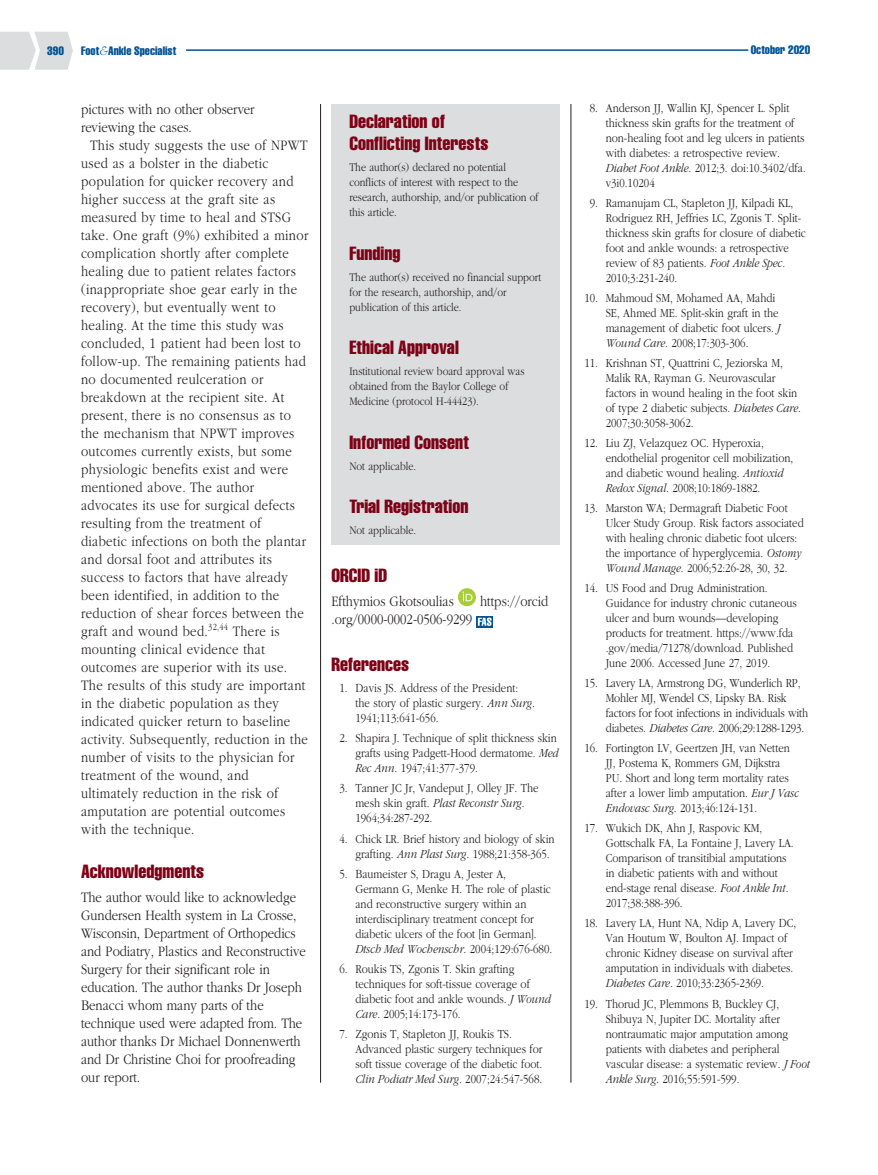
<style>
.page{position:relative;width:878px;height:1175px;background:#fff}
.page>*{position:absolute;margin:0;border:0;box-sizing:border-box;transform-origin:0 0}
.t1{font:18.75px/22.5px "Helvetica LT Std Comp";color:#7d0216}
.t2{font:300 15px/18px "ITC Garamond Std";letter-spacing:.03em;color:#231f20;scale:.85 1}
.t3{font:300 15px/18px "ITC Garamond Std";color:#231f20;scale:.85 1}
.t4{font:300 12.75px/15px "ITC Garamond Std";color:#231f20;scale:.85 1}
.t5{font:300 12px/15px "ITC Garamond Std";color:#231f20;scale:.85 1}
.t6{font:12px "Helvetica LT Std Comp";color:#005495}
.t7{font:300 9.75px "ITC Garamond Std";color:#231f20;scale:.85 1}
.s1{font-family:"ITC Garamond Std";font-weight:300;font-style:italic;font-size:13.5px}
.s2{font-style:italic}
</style>
<div class="page">
<hr style="left:186px;top:49px;width:562px;height:2px;background:#005495">
<svg style="left:0;top:32px;width:73px;height:38px;background:#dfe0e2"></svg>
<hr style="left:320px;top:104px;width:1px;height:978px;background:#231f20">
<hr style="left:570px;top:104px;width:1px;height:978px;background:#231f20">
<div style="left:331px;top:104px;width:229px;height:440px;background:#dcdddf"></div>
<svg style="left:458px;top:588px;width:18px;height:18px"></svg>
<svg style="left:462px;top:591px;width:10px;height:10px"></svg>
<svg style="left:476px;top:616px;width:17px;height:11px"></svg>
<svg style="left:478px;top:617px;width:13px;height:9px"></svg>
<p class="t6" style="left:47px;top:43px;width:18px">390</p>
<p class="t6" style="left:81px;top:43px;width:97px">Foot <span class="s1">&amp;</span> Ankle Specialist</p>
<p class="t6" style="left:750px;top:42px;width:61px">October 2020</p>
<p class="t3" style="left:81px;top:101px;width:206px">pictures with no other observer reviewing the cases.</p>
<p class="t2" style="left:81px;top:137px;width:269px;text-indent:9px">This study suggests the use of NPWT used as a bolster in the diabetic population for quicker recovery and higher success at the graft site as measured by time to heal and STSG take. One graft (9%) exhibited a minor complication shortly after complete healing due to patient relates factors (inappropriate shoe gear early in the recovery), but eventually went to healing. At the time this study was concluded, 1 patient had been lost to follow-up. The remaining patients had no documented reulceration or breakdown at the recipient site. At present, there is no consensus as to the mechanism that NPWT improves outcomes currently exists, but some physiologic benefits exist and were mentioned above. The author advocates its use for surgical defects resulting from the treatment of diabetic infections on both the plantar and dorsal foot and attributes its success to factors that have already been identified, in addition to the reduction of shear forces between the graft and wound bed.</p>
<p class="t7" style="left:208px;top:621px;width:25px">32,44</p>
<p class="t2" style="left:81px;top:623px;width:268px;text-indent:152px">There is mounting clinical evidence that outcomes are superior with its use.<br>The results of this study are important in the diabetic population as they indicated quicker return to baseline activity. Subsequently, reduction in the number of visits to the physician for treatment of the wound, and ultimately reduction in the risk of amputation are potential outcomes with the technique.</p>
<h1 class="t1" style="left:81px;top:859px;width:125px">Acknowledgments</h1>
<p class="t3" style="left:81px;top:888px;width:266px">The author would like to acknowledge Gundersen Health system in La Crosse, Wisconsin, Department of Orthopedics and Podiatry, Plastics and Reconstructive Surgery for their significant role in education. The author thanks Dr Joseph Benacci whom many parts of the technique used were adapted from. The author thanks Dr Michael Donnenwerth and Dr Christine Choi for proofreading our report.</p>
<h1 class="t1" style="left:349px;top:109px;width:140px">Declaration of<br>Conflicting Interests</h1>
<p class="t5" style="left:349px;top:160px;width:224px">The author(s) declared no potential conflicts of interest with respect to the research, authorship, and/or publication of this article.</p>
<h1 class="t1" style="left:349px;top:241px;width:53px">Funding</h1>
<p class="t5" style="left:349px;top:269px;width:227px">The author(s) received no financial support for the research, authorship, and/or publication of this article.</p>
<h1 class="t1" style="left:349px;top:336px;width:111px">Ethical Approval</h1>
<p class="t5" style="left:349px;top:364px;width:207px">Institutional review board approval was obtained from the Baylor College of<br>Medicine (protocol H-44423).</p>
<h1 class="t1" style="left:349px;top:430px;width:121px">Informed Consent</h1>
<p class="t5" style="left:349px;top:458px;width:80px">Not applicable.</p>
<h1 class="t1" style="left:349px;top:495px;width:120px">Trial Registration</h1>
<p class="t5" style="left:349px;top:523px;width:80px">Not applicable.</p>
<h1 class="t1" style="left:331px;top:564px;width:57px">ORCID iD</h1>
<p class="t3" style="left:331px;top:592px;width:146px">Efthymios Gkotsoulias</p>
<p class="t3" style="left:480px;top:592px;width:82px">https://orcid</p>
<p class="t3" style="left:331px;top:610px;width:167px">.org/0000-0002-0506-9299</p>
<h1 class="t1" style="left:331px;top:652px;width:79px">References</h1>
<p class="t4" style="left:355px;top:680px;width:213px;text-indent:-16px">1. Davis JS. Address of the President: the story of plastic surgery. <span class="s2">Ann Surg</span>.<br>1941;113:641-656.</p>
<p class="t4" style="left:355px;top:730px;width:240px;text-indent:-16px">2. Shapira J. Technique of split thickness skin grafts using Padgett-Hood dermatome. <span class="s2">Med<br>Rec Ann</span>. 1947;41:377-379.</p>
<p class="t4" style="left:355px;top:781px;width:217px;text-indent:-16px">3. Tanner JC Jr, Vandeput J, Olley JF. The mesh skin graft. <span class="s2">Plast Reconstr Surg</span>.<br>1964;34:287-292.</p>
<p class="t4" style="left:355px;top:831px;width:236px;text-indent:-16px">4. Chick LR. Brief history and biology of skin grafting. <span class="s2">Ann Plast Surg</span>. 1988;21:358-365.</p>
<p class="t4" style="left:355px;top:866px;width:233px;text-indent:-16px">5. Baumeister S, Dragu A, Jester A, Germann G, Menke H. The role of plastic and reconstructive surgery within an interdisciplinary treatment concept for diabetic ulcers of the foot [in German].<br><span class="s2">Dtsch Med Wochenschr</span>. 2004;129:676-680.</p>
<p class="t4" style="left:355px;top:961px;width:232px;text-indent:-16px">6. Roukis TS, Zgonis T. Skin grafting techniques for soft-tissue coverage of diabetic foot and ankle wounds. <span class="s2">J Wound Care</span>. 2005;14:173-176.</p>
<p class="t4" style="left:355px;top:1027px;width:222px;text-indent:-16px">7. Zgonis T, Stapleton JJ, Roukis TS.<br>Advanced plastic surgery techniques for soft tissue coverage of the diabetic foot.<br><span class="s2">Clin Podiatr Med Surg</span>. 2007;24:547-568.</p>
<p class="t4" style="left:605px;top:101px;width:237px;text-indent:-16px">8. Anderson JJ, Wallin KJ, Spencer L. Split thickness skin grafts for the treatment of non-healing foot and leg ulcers in patients with diabetes: a retrospective review.<br><span class="s2">Diabet Foot Ankle</span>. 2012;3. doi:10.3402/dfa. v3i0.10204</p>
<p class="t4" style="left:605px;top:196px;width:237px;text-indent:-16px">9. Ramanujam CL, Stapleton JJ, Kilpadi KL, Rodriguez RH, Jeffries LC, Zgonis T. Split&shy;thickness skin grafts for closure of diabetic foot and ankle wounds: a retrospective review of 83 patients. <span class="s2">Foot Ankle Spec</span>.<br>2010;3:231-240.</p>
<p class="t4" style="left:605px;top:291px;width:207px;text-indent:-21px">10. Mahmoud SM, Mohamed AA, Mahdi SE, Ahmed ME. Split-skin graft in the management of diabetic foot ulcers. <span class="s2">J Wound Care</span>. 2008;17:303-306.</p>
<p class="t4" style="left:605px;top:356px;width:231px;text-indent:-21px">11. Krishnan ST, Quattrini C, Jeziorska M, Malik RA, Rayman G. Neurovascular factors in wound healing in the foot skin of type 2 diabetic subjects. <span class="s2">Diabetes Care</span>.<br>2007;30:3058-3062.</p>
<p class="t4" style="left:605px;top:435px;width:222px;text-indent:-21px">12. Liu ZJ, Velazquez OC. Hyperoxia, endothelial progenitor cell mobilization, and diabetic wound healing. <span class="s2">Antioxid Redox Signal</span>. 2008;10:1869-1882.</p>
<p class="t4" style="left:605px;top:500px;width:234px;text-indent:-21px">13. Marston WA; Dermagraft Diabetic Foot Ulcer Study Group. Risk factors associated with healing chronic diabetic foot ulcers: the importance of hyperglycemia. <span class="s2">Ostomy Wound Manage</span>. 2006;52:26-28, 30, 32.</p>
<p class="t4" style="left:605px;top:580px;width:226px;text-indent:-21px">14. US Food and Drug Administration.<br>Guidance for industry chronic cutaneous ulcer and burn wounds—developing products for treatment. https://www.fda .gov/media/71278/download. Published June 2006. Accessed June 27, 2019.</p>
<p class="t4" style="left:605px;top:675px;width:240px;text-indent:-21px">15. Lavery LA, Armstrong DG, Wunderlich RP, Mohler MJ, Wendel CS, Lipsky BA. Risk factors for foot infections in individuals with diabetes. <span class="s2">Diabetes Care</span>. 2006;29:1288-1293.</p>
<p class="t4" style="left:605px;top:740px;width:229px;text-indent:-21px">16. Fortington LV, Geertzen JH, van Netten JJ, Postema K, Rommers GM, Dijkstra PU. Short and long term mortality rates after a lower limb amputation. <span class="s2">Eur J Vasc Endovasc Surg</span>. 2013;46:124-131.</p>
<p class="t4" style="left:605px;top:820px;width:223px;text-indent:-21px">17. Wukich DK, Ahn J, Raspovic KM, Gottschalk FA, La Fontaine J, Lavery LA.<br>Comparison of transitibial amputations in diabetic patients with and without end-stage renal disease. <span class="s2">Foot Ankle Int</span>.<br>2017;38:388-396.</p>
<p class="t4" style="left:605px;top:916px;width:226px;text-indent:-21px">18. Lavery LA, Hunt NA, Ndip A, Lavery DC, Van Houtum W, Boulton AJ. Impact of chronic Kidney disease on survival after amputation in individuals with diabetes.<br><span class="s2">Diabetes Care</span>. 2010;33:2365-2369.</p>
<p class="t4" style="left:605px;top:996px;width:242px;text-indent:-21px">19. Thorud JC, Plemmons B, Buckley CJ, Shibuya N, Jupiter DC. Mortality after nontraumatic major amputation among patients with diabetes and peripheral vascular disease: a systematic review. <span class="s2">J Foot Ankle Surg</span>. 2016;55:591-599.</p>
</div>
